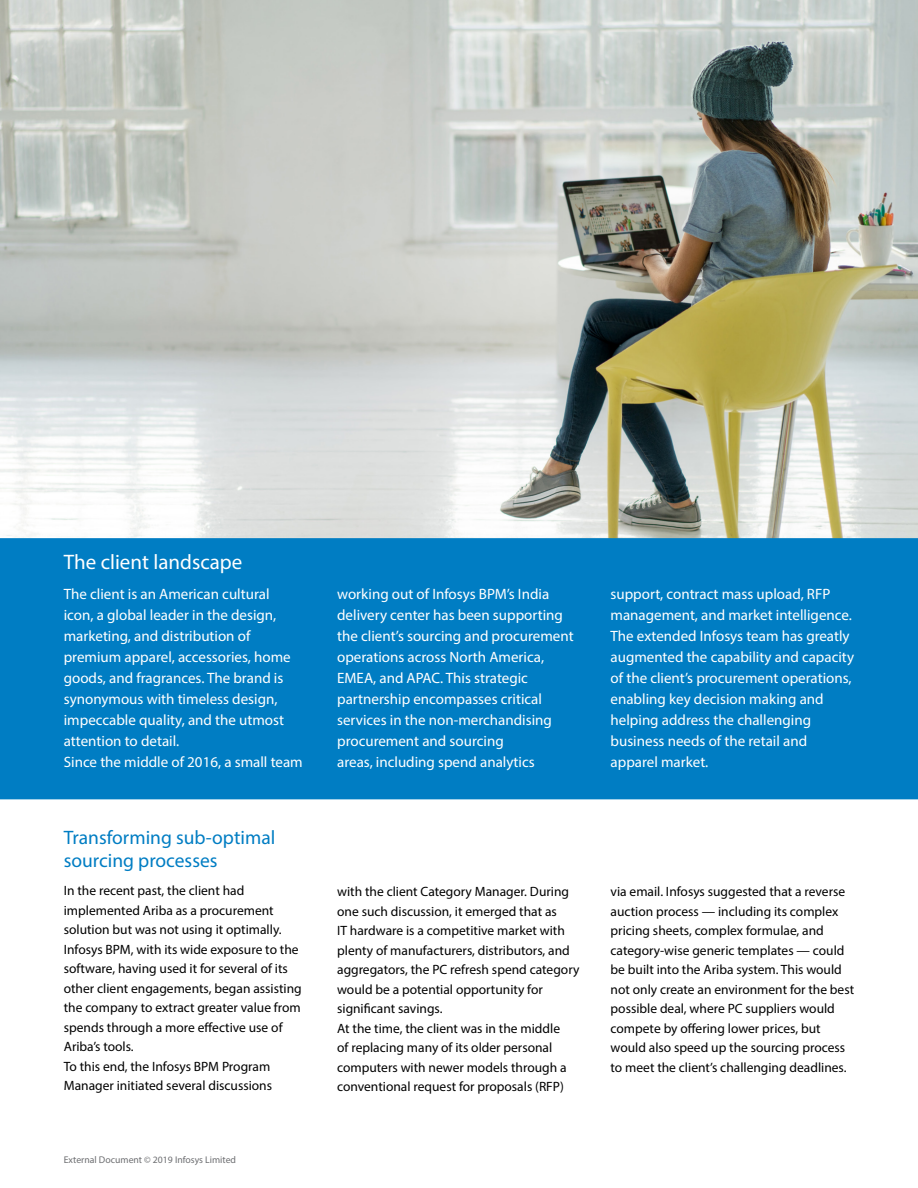
<style>
.page{position:relative;width:918px;height:1188px;background:#fff}
.page>*{position:absolute;margin:0;border:0;box-sizing:border-box;transform-origin:0 0}
.t1{font:21px "Myriad Pro";color:#fff}
.t2{font:19.5px/23.4px "Myriad Pro";color:#007dc3}
.t3{font:15px/21px "Myriad Pro";color:#fff}
.t4{font:13.5px/19.5px "Myriad Pro";color:#000}
.t5{font:9.75px "Myriad Pro";color:#6d6e71}
</style>
<div class="page">
<img style="left:0;top:0;width:918px;height:538px">
<div style="left:0;top:538px;width:918px;height:261px;background:#007dc3"></div>
<h1 class="t1" style="left:64px;top:549px;width:180px">The client landscape</h1>
<p class="t3" style="left:64px;top:583px;width:241px">The client is an American cultural icon, a global leader in the design, marketing, and distribution of premium apparel, accessories, home goods, and fragrances. The brand is synonymous with timeless design, impeccable quality, and the utmost attention to detail.<br>Since the middle of 2016, a small team</p>
<h2 class="t2" style="left:64px;top:825px;width:213px">Transforming sub-optimal sourcing processes</h2>
<p class="t4" style="left:64px;top:881px;width:239px">In the recent past, the client had implemented Ariba as a procurement solution but was not using it optimally.<br>Infosys BPM, with its wide exposure to the software, having used it for several of its other client engagements, began assisting the company to extract greater value from spends through a more effective use of Ariba’s tools.<br>To this end, the Infosys BPM Program Manager initiated several discussions</p>
<p class="t5" style="left:64px;top:1154px;width:174px">External Document © 2019 Infosys Limited</p>
<p class="t3" style="left:337px;top:583px;width:238px">working out of Infosys BPM’s India delivery center has been supporting the client’s sourcing and procurement operations across North America, EMEA, and APAC. This strategic partnership encompasses critical services in the non-merchandising procurement and sourcing<br>areas, including spend analytics</p>
<p class="t3" style="left:611px;top:583px;width:245px">support, contract mass upload, RFP management, and market intelligence.<br>The extended Infosys team has greatly augmented the capability and capacity of the client’s procurement operations, enabling key decision making and helping address the challenging business needs of the retail and apparel market.</p>
<p class="t4" style="left:337px;top:882px;width:244px">with the client Category Manager. During one such discussion, it emerged that as<br>IT hardware is a competitive market with plenty of manufacturers, distributors, and aggregators, the PC refresh spend category would be a potential opportunity for significant savings.<br>At the time, the client was in the middle<br>of replacing many of its older personal computers with newer models through a conventional request for proposals (RFP)</p>
<p class="t4" style="left:611px;top:882px;width:245px">via email. Infosys suggested that a reverse auction process — including its complex pricing sheets, complex formulae, and category-wise generic templates — could be built into the Ariba system. This would not only create an environment for the best possible deal, where PC suppliers would compete by offering lower prices, but would also speed up the sourcing process to meet the client’s challenging deadlines.</p>
</div>
